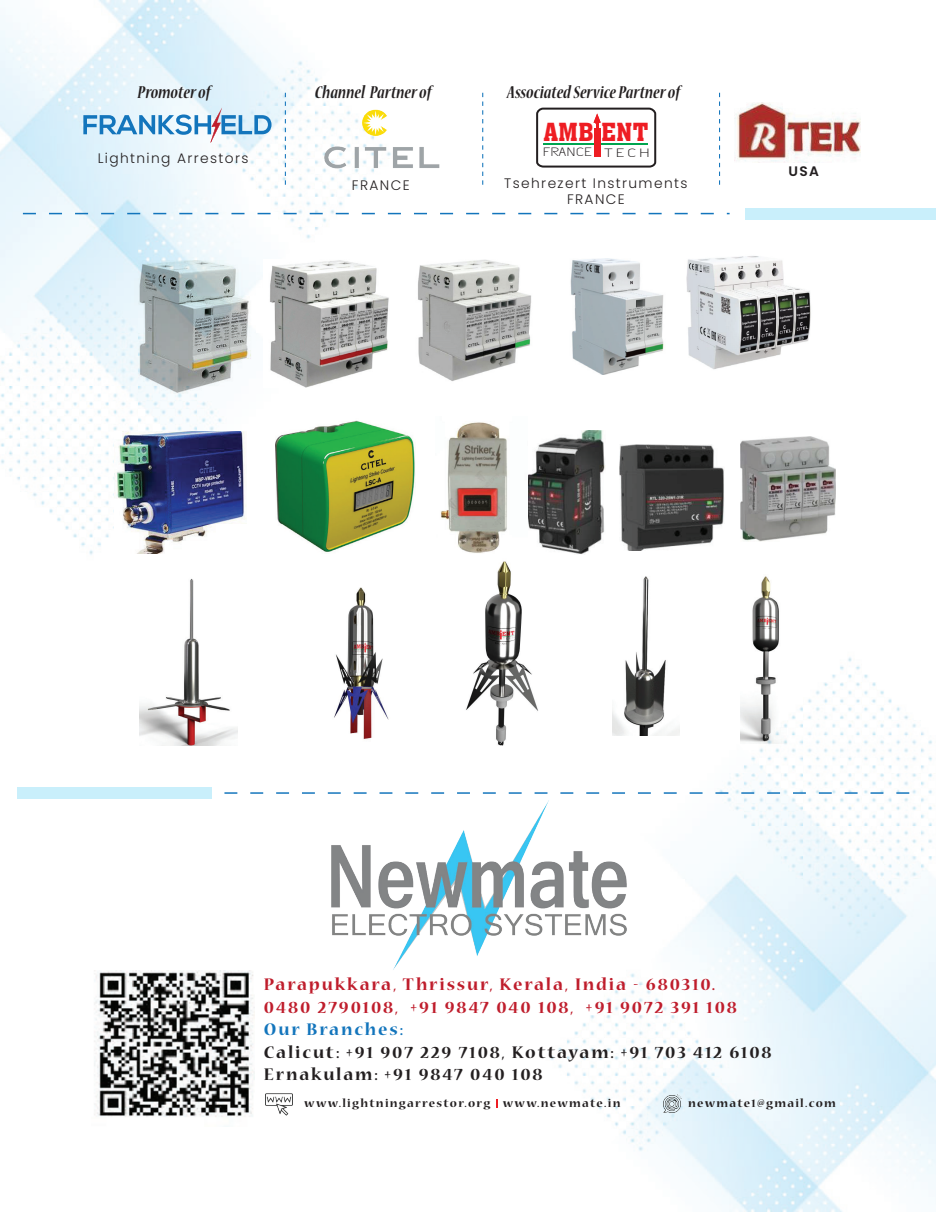
<style>
.page{position:relative;width:936px;height:1212px;background:#fff}
.page>*{position:absolute;margin:0;border:0;box-sizing:border-box;transform-origin:0 0}
.t1{font:24.3px "Aachen BT";color:#ee1d23}
.t2{font:italic 700 condensed 19.5px "Nueva Std";color:#231f20}
.t3{font:700 18.75px/22.5px "Nueva Std";letter-spacing:.1em;color:#bf1d2c}
.t4{font:700 18.75px/22.5px "Nueva Std";letter-spacing:.1em;color:#231f20}
.t5{font:700 18.75px "Nueva Std";letter-spacing:.1em;color:#1375bc}
.t6{font:300 13.8px/16.5px "Poppins";letter-spacing:.1em;color:#231f20;text-align:center}
.t7{font:600 13.8px "Poppins";color:#231f20}
.t8{font:700 12.75px "Nueva Std";letter-spacing:.1em;color:#231f20}
.t9{font:12px "Capsuula";color:#231f20;scale:1.46 1}
</style>
<div class="page">
<img style="left:0;top:0;width:395px;height:555px">
<img style="left:550px;top:657px;width:385px;height:555px">
<img style="left:94px;top:971px;width:161px;height:146px">
<img style="left:466px;top:561px;width:87px;height:198px">
<img style="left:334px;top:587px;width:55px;height:152px">
<img style="left:139px;top:578px;width:99px;height:167px">
<img style="left:612px;top:576px;width:67px;height:160px">
<img style="left:740px;top:576px;width:46px;height:168px">
<img style="left:265px;top:1093px;width:27px;height:23px">
<img style="left:662px;top:1094px;width:19px;height:19px">
<img style="left:331px;top:800px;width:297px;height:186px">
<img style="left:686px;top:256px;width:125px;height:113px">
<img style="left:263px;top:259px;width:126px;height:129px">
<img style="left:418px;top:259px;width:113px;height:122px">
<img style="left:570px;top:258px;width:94px;height:117px">
<img style="left:275px;top:419px;width:140px;height:134px">
<img style="left:115px;top:431px;width:132px;height:123px">
<img style="left:125px;top:261px;width:133px;height:133px">
<svg style="left:23px;top:213px;width:706px;height:1px"></svg>
<svg style="left:224px;top:792px;width:694px;height:2px"></svg>
<div style="left:17px;top:787px;width:195px;height:12px;background:#c9effb"></div>
<div style="left:744px;top:208px;width:191px;height:11px;background:#c9effb"></div>
<svg style="left:83px;top:108px;width:188px;height:34px"></svg>
<img style="left:322px;top:108px;width:118px;height:65px">
<svg style="left:536px;top:108px;width:120px;height:60px"></svg>
<svg style="left:285px;top:93px;width:1px;height:95px"></svg>
<svg style="left:482px;top:93px;width:1px;height:92px"></svg>
<svg style="left:719px;top:93px;width:1px;height:92px"></svg>
<img style="left:734px;top:102px;width:126px;height:61px">
<img style="left:440px;top:422px;width:68px;height:131px">
<img style="left:620px;top:444px;width:104px;height:106px">
<img style="left:741px;top:436px;width:94px;height:106px">
<img style="left:529px;top:430px;width:76px;height:124px">
<p class="t2" style="left:137px;top:83px;width:75px">Promoter of</p>
<p class="t2" style="left:315px;top:83px;width:118px">Channel Partner of</p>
<p class="t2" style="left:507px;top:83px;width:175px">Associated Service Partner of</p>
<p class="t6" style="left:98px;top:150px;width:152px">Lightning Arrestors</p>
<p class="t6" style="left:352px;top:177px;width:59px">FRANCE</p>
<p class="t1" style="left:543px;top:117px;width:106px">AMB ENT</p>
<p class="t9" style="left:542px;top:145px;width:75px">FRANCE T E CH</p>
<p class="t6" style="left:504px;top:175px;width:185px">Tsehrezert Instruments<br>FRANCE</p>
<p class="t7" style="left:788px;top:163px;width:32px">USA</p>
<p class="t3" style="left:264px;top:974px;width:474px">Parapukkara, Thrissur, Kerala, India - 680310.<br>0480 2790108, +91 9847 040 108, +91 9072 391 108</p>
<p class="t5" style="left:264px;top:1021px;width:141px">Our Branches:</p>
<p class="t4" style="left:264px;top:1042px;width:509px">Calicut: +91 907 229 7108, Kottayam: +91 703 412 6108<br>Ernakulam: +91 9847 040 108</p>
<p class="t8" style="left:304px;top:1098px;width:318px">www.lightningarrestor.org www.newmate.in</p>
<p class="t8" style="left:688px;top:1098px;width:149px">newmate1@gmail.com</p>
</div>
